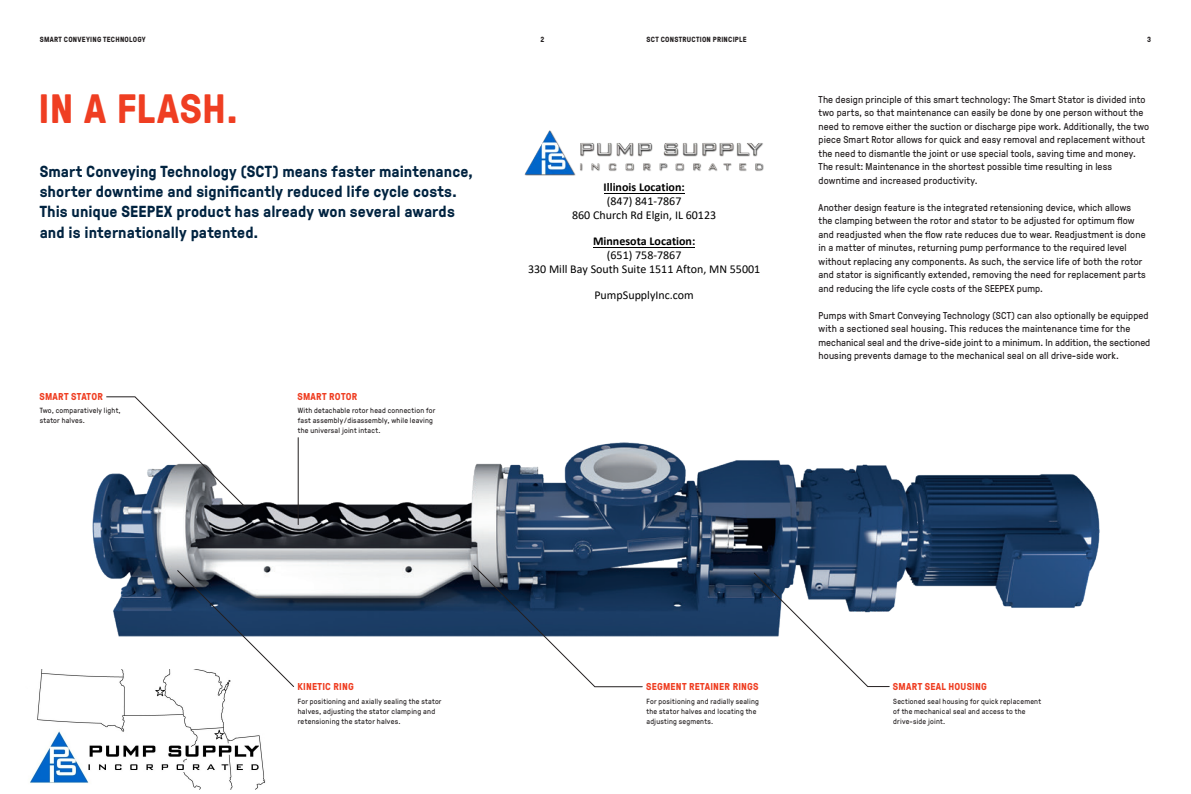
<style>
.page{position:relative;width:1191px;height:794px;background:#fff}
.page>*{position:absolute;margin:0;border:0;box-sizing:border-box;transform-origin:0 0}
.Headline_L_41pt{font:700 41px "GT Pressura";letter-spacing:.01em;color:#ef3e22}
.Introtext_16pt{font:700 16px/20.3px "GT Pressura";letter-spacing:.005em;color:#002340}
.t1{font:12px/14.4px "Calibri";color:#000;text-align:center}
.t2{font:700 12px "Calibri";color:#000}
.Copytext_10pt{font:10px/13.5px "GT Pressura";letter-spacing:.015em;color:#231f20}
.Copytext_Headline_10{font:700 10px "GT Pressura";letter-spacing:.02em;color:#ef3e22}
.Marginaltext_7_5pt{font:7.5px/10.1px "GT Pressura";letter-spacing:.03em;color:#231f20}
.Spitzzeile_7_5pt{font:700 7.5px "GT Pressura";letter-spacing:.03em;color:#231f20}
</style>
<div class="page">
<img style="left:92px;top:440px;width:1008px;height:197px">
<svg style="left:106px;top:396px;width:140px;height:112px"></svg>
<svg style="left:177px;top:570px;width:117px;height:117px"></svg>
<hr style="left:298px;top:438px;width:1px;height:86px;background:#231f20">
<svg style="left:473px;top:565px;width:170px;height:122px"></svg>
<svg style="left:753px;top:572px;width:136px;height:115px"></svg>
<img style="left:30px;top:669px;width:238px;height:120px">
<hr style="left:593px;top:247px;width:102px;height:1px;background:#000">
<hr style="left:604px;top:193px;width:80px;height:1px;background:#000">
<img style="left:524px;top:130px;width:240px;height:45px">
<p class="Spitzzeile_7_5pt" style="left:40px;top:34px;width:108px">SMART CONVEYING TECHNOLOGY</p>
<p class="Spitzzeile_7_5pt" style="left:540px;top:34px;width:5px">2</p>
<p class="Spitzzeile_7_5pt" style="left:646px;top:34px;width:102px">SCT CONSTRUCTION PRINCIPLE</p>
<p class="Spitzzeile_7_5pt" style="left:1147px;top:34px;width:5px">3</p>
<p class="Headline_L_41pt" style="left:38px;top:78px;width:200px">IN A FLASH.</p>
<p class="Introtext_16pt" style="left:40px;top:160px;width:434px">Smart Conveying Technology (SCT) means faster maintenance, shorter downtime and significantly reduced life cycle costs.<br>This unique SEEPEX product has already won several awards and is internationally patented.</p>
<p class="Copytext_Headline_10" style="left:39px;top:389px;width:65px">SMART STATOR</p>
<p class="Marginaltext_7_5pt" style="left:40px;top:405px;width:82px">Two, comparatively light, stator halves.</p>
<p class="Copytext_Headline_10" style="left:297px;top:389px;width:61px">SMART ROTOR</p>
<p class="Marginaltext_7_5pt" style="left:298px;top:405px;width:139px">With detachable rotor head connection for fast assembly/disassembly, while leaving the universal joint intact.</p>
<p class="t2" style="left:603px;top:178px;width:83px">Illinois Location:</p>
<p class="t1" style="left:572px;top:193px;width:146px">(847) 841-7867<br>860 Church Rd Elgin, IL 60123</p>
<p class="t2" style="left:593px;top:232px;width:104px">Minnesota Location:</p>
<p class="t1" style="left:528px;top:247px;width:234px">(651) 758-7867<br>330 Mill Bay South Suite 1511 Afton, MN 55001</p>
<p class="t1" style="left:594px;top:287px;width:101px">PumpSupplyInc.com</p>
<p class="Copytext_10pt" style="left:818px;top:92px;width:332px">The design principle of this smart technology: The Smart Stator is divided into two parts, so that maintenance can easily be done by one person without the need to remove either the suction or discharge pipe work. Additionally, the two piece Smart Rotor allows for quick and easy removal and replacement without the need to dismantle the joint or use special tools, saving time and money.<br>The result: Maintenance in the shortest possible time resulting in less downtime and increased productivity.</p>
<p class="Copytext_10pt" style="left:818px;top:200px;width:329px">Another design feature is the integrated retensioning device, which allows the clamping between the rotor and stator to be adjusted for optimum flow and readjusted when the flow rate reduces due to wear. Readjustment is done in a matter of minutes, returning pump performance to the required level without replacing any components. As such, the service life of both the rotor and stator is significantly extended, removing the need for replacement parts and reducing the life cycle costs of the SEEPEX pump.</p>
<p class="Copytext_10pt" style="left:818px;top:308px;width:333px">Pumps with Smart Conveying Technology (SCT) can also optionally be equipped with a sectioned seal housing. This reduces the maintenance time for the mechanical seal and the drive-side joint to a minimum. In addition, the sectioned housing prevents damage to the mechanical seal on all drive-side work.</p>
<p class="Copytext_Headline_10" style="left:297px;top:679px;width:58px">KINETIC RING</p>
<p class="Marginaltext_7_5pt" style="left:298px;top:695px;width:145px">For positioning and axially sealing the stator halves, adjusting the stator clamping and retensioning the stator halves.</p>
<p class="Copytext_Headline_10" style="left:646px;top:679px;width:114px">SEGMENT RETAINER RINGS</p>
<p class="Marginaltext_7_5pt" style="left:646px;top:695px;width:114px">For positioning and radially sealing the stator halves and locating the adjusting segments.</p>
<p class="Copytext_Headline_10" style="left:893px;top:679px;width:95px">SMART SEAL HOUSING</p>
<p class="Marginaltext_7_5pt" style="left:893px;top:695px;width:149px">Sectioned seal housing for quick replacement of the mechanical seal and access to the drive-side joint.</p>
</div>
